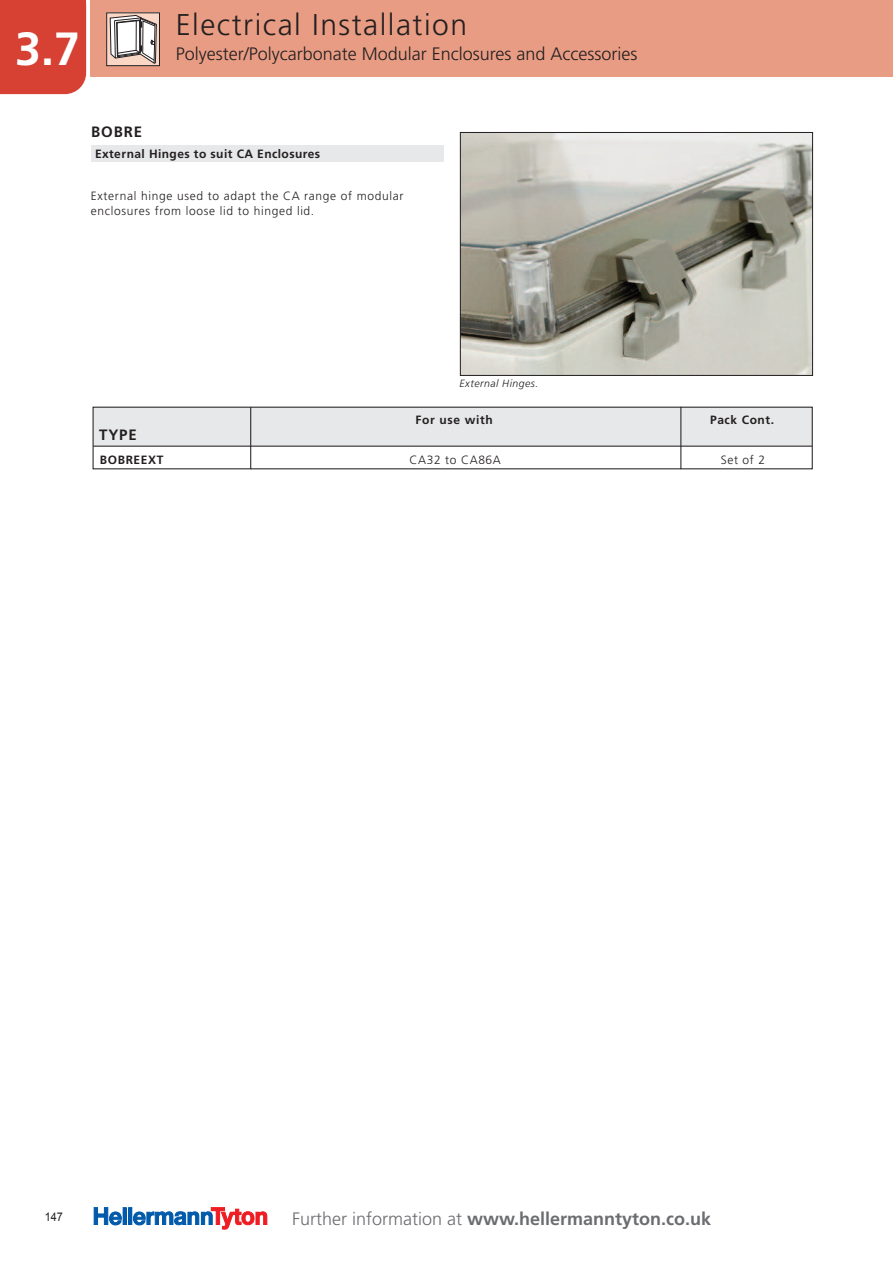
<style>
.page{position:relative;width:893px;height:1263px;background:#fff}
.page>*{position:absolute;margin:0;border:0;box-sizing:border-box;transform-origin:0 0}
.t1{font:700 46.5px "Frutiger";color:#fff}
.t2{font:300 30px "Frutiger";letter-spacing:.05em;color:#231f20}
.t3{font:300 18px "Frutiger";color:#231f20}
.t4{font:700 18px "Frutiger";color:#6c6d70}
.t5{font:700 15px "Frutiger";letter-spacing:.06em;color:#231f20}
.t6{font:300 12px/14.4px "Frutiger";letter-spacing:.055em;color:#231f20}
.t7{font:700 12px "Frutiger";letter-spacing:.035em;color:#231f20}
.t8{font:700 12px "Frutiger";letter-spacing:.055em;color:#231f20}
.t9{font:12px "Arial";color:#231f20;scale:.9 1}
.t10{font:italic 300 10.5px "Frutiger";letter-spacing:.045em;color:#231f20}
.s1{font-weight:300}
</style>
<div class="page">
<svg style="left:60px;top:74px;width:26px;height:20px"></svg>
<div style="left:0;top:0;width:86px;height:74px;background:#d64133"></div>
<div style="left:0;top:0;width:60px;height:94px;background:#d64133"></div>
<div style="left:90px;top:0;width:803px;height:77px;background:#e89c83"></div>
<svg style="left:94px;top:1207px;width:28px;height:18px"></svg>
<div style="left:123px;top:1207px;width:4px;height:18px;border:1px solid #015aaa"></div>
<div style="left:128px;top:1207px;width:4px;height:18px;border:1px solid #015aaa"></div>
<svg style="left:133px;top:1207px;width:134px;height:22px"></svg>
<div style="left:107px;top:13px;width:52px;height:53px;background:#fad6c5"></div>
<svg style="left:110px;top:15px;width:47px;height:49px"></svg>
<div style="left:106px;top:12px;width:54px;height:54px;border:1px solid #231f20"></div>
<img style="left:462px;top:134px;width:349px;height:240px">
<div style="left:460px;top:132px;width:353px;height:244px;border:1px solid #231f20"></div>
<div style="left:91px;top:146px;width:353px;height:16px;background:#e7e8e9"></div>
<div style="left:93px;top:407px;width:719px;height:39px;background:#e7e8e9"></div>
<div style="left:93px;top:407px;width:720px;height:62px;border:1px solid #231f20"></div>
<hr style="left:93px;top:446px;width:719px;height:1px;background:#231f20">
<hr style="left:680px;top:407px;width:1px;height:62px;background:#231f20">
<hr style="left:250px;top:407px;width:1px;height:62px;background:#231f20">
<h1 class="t1" style="left:15px;top:30px;width:66px">3.7</h1>
<h2 class="t2" style="left:176px;top:12px;width:293px">Electrical Installation</h2>
<h3 class="t3" style="left:176px;top:47px;width:463px">Polyester/Polycarbonate Modular Enclosures and Accessories</h3>
<p class="t5" style="left:91px;top:125px;width:53px">BOBRE</p>
<p class="t7" style="left:95px;top:149px;width:227px">External Hinges to suit CA Enclosures</p>
<p class="t6" style="left:91px;top:190px;width:314px">External hinge used to adapt the CA range of modular enclosures from loose lid to hinged lid.</p>
<p class="t10" style="left:459px;top:379px;width:80px">External Hinges.</p>
<p class="t5" style="left:99px;top:428px;width:39px">TYPE</p>
<p class="t8" style="left:416px;top:415px;width:79px">For use with</p>
<p class="t7" style="left:710px;top:415px;width:66px">Pack Cont.</p>
<p class="t7" style="left:100px;top:455px;width:65px">BOBREEXT</p>
<p class="t6" style="left:410px;top:454px;width:93px">CA32 to CA86A</p>
<p class="t6" style="left:721px;top:454px;width:46px">Set of 2</p>
<p class="t9" style="left:45px;top:1210px;width:22px">147</p>
<h3 class="t4" style="left:292px;top:1211px;width:421px"><span class="s1">Further information at</span> www.hellermanntyton.co.uk</h3>
</div>
